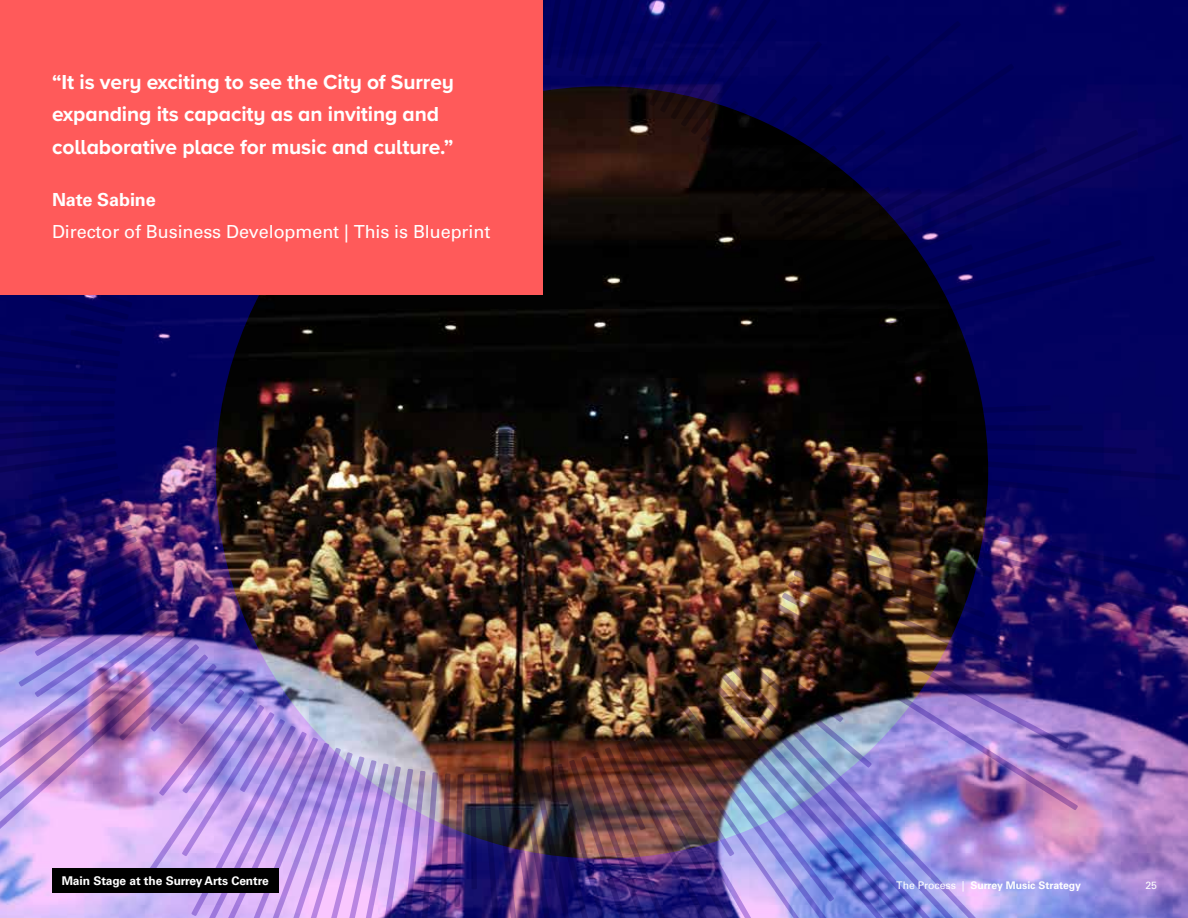
<style>
.page{position:relative;width:1188px;height:918px;background:#fff}
.page>*{position:absolute;margin:0;border:0;box-sizing:border-box;transform-origin:0 0}
.t1{font:700 21px/32.4px "Proxima Nova A";letter-spacing:-.005em;color:#fff}
.t2{font:18px "Univers LT Std";letter-spacing:-.005em;color:#fff}
.t3{font:700 18px "Univers LT Std";letter-spacing:-.005em;color:#fff}
.t4{font:700 12px "Univers LT Std";letter-spacing:-.005em;color:#fff}
.t5{font:700 10.5px "Univers LT Std";color:#fff}
.t6{font:10.5px "Univers LT Std";color:#fff}
.s1{font-weight:400}
</style>
<div class="page">
<img style="left:0;top:0;width:1188px;height:918px">
<div style="left:52px;top:868px;width:227px;height:25px;background:#000"></div>
<div style="left:0;top:0;width:542px;height:295px;background:#ff5a5a"></div>
<p class="t1" style="left:52px;top:65px;width:404px">“It is very exciting to see the City of Surrey expanding its capacity as an inviting and collaborative place for music and culture.”</p>
<p class="t3" style="left:52px;top:189px;width:105px">Nate Sabine</p>
<p class="t2" style="left:52px;top:221px;width:440px">Director of Business Development | This is Blueprint</p>
<p class="t4" style="left:62px;top:873px;width:209px">Main Stage at the Surrey Arts Centre</p>
<p class="t5" style="left:896px;top:879px;width:186px"><span class="s1">The Process |</span> Surrey Music Strategy</p>
<p class="t6" style="left:1145px;top:879px;width:13px">25</p>
</div>
